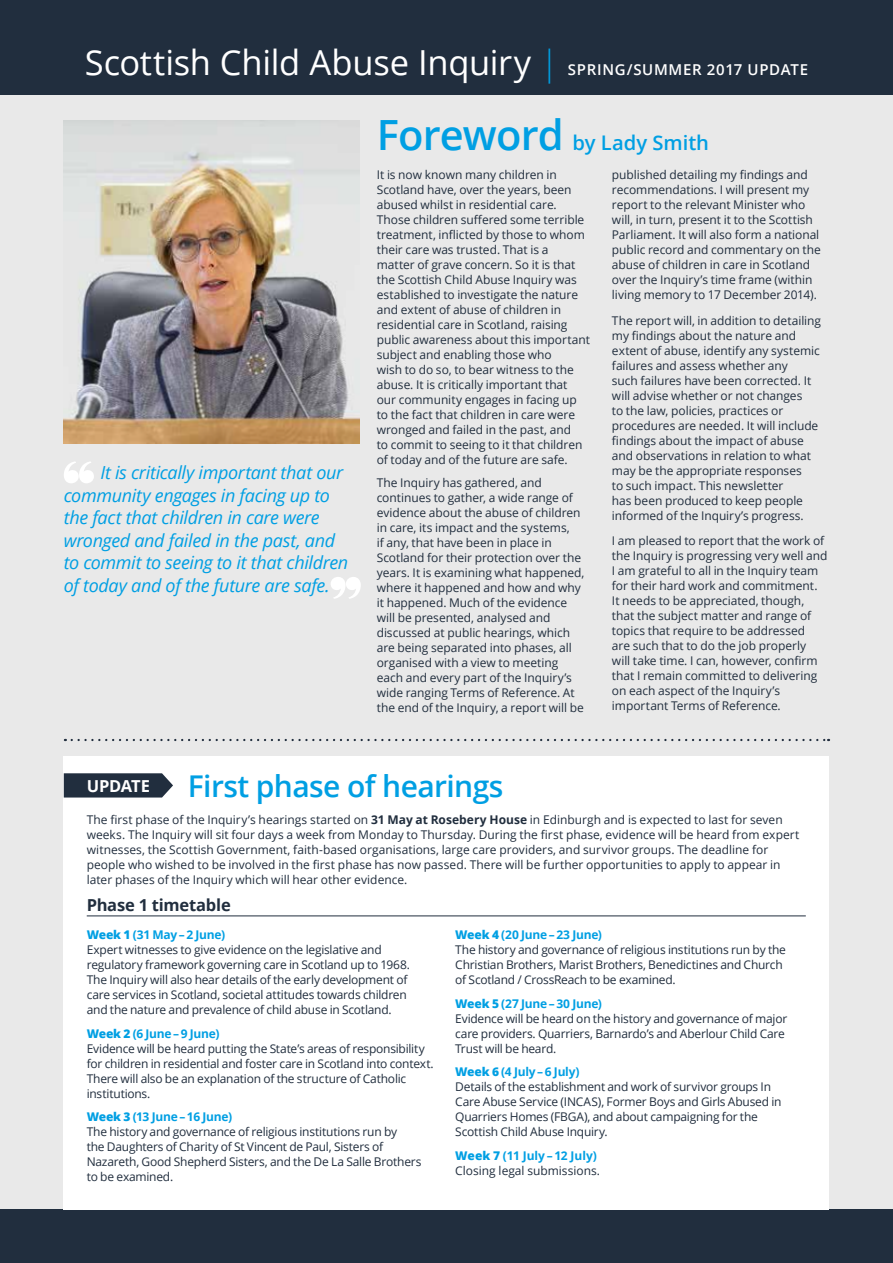
<style>
.page{position:relative;width:893px;height:1263px;background:#e9e9e9}
.page>*{position:absolute;margin:0;border:0;box-sizing:border-box;transform-origin:0 0}
.t1{font:34.5px "Open Sans";letter-spacing:-.01em;color:#fff}
.t2{font:600 30px "Open Sans";letter-spacing:-.02em;color:#009fe3}
.t3{font:600 20.1px "Open Sans";letter-spacing:-.005em;color:#009fe3}
.t4{font:italic 18px/22.5px "Open Sans";letter-spacing:-.02em;color:#009fe3}
.t5{font:700 16.5px "Open Sans";letter-spacing:-.015em;color:#212e3e}
.t6{font:700 16.5px "Open Sans";letter-spacing:-.02em;color:#fff}
.t7{font:600 15px "Open Sans";letter-spacing:.045em;color:#fff}
.t8{font:12px/15px "Open Sans";letter-spacing:-.005em;color:#212e3e}
.s1{font-weight:300;color:#009fe3}
.s2{font-size:41.7px}
.s3{font-weight:700}
.s4{font-weight:800;color:#009fe3}
.s5{font-weight:700;color:#009fe3}
</style>
<div class="page">
<div style="left:0;top:1209px;width:893px;height:54px;background:#212e3e"></div>
<div style="left:0;top:0;width:893px;height:95px;background:#212e3e"></div>
<img style="left:64px;top:120px;width:296px;height:323px">
<svg style="left:72px;top:739px;width:757px;height:2px"></svg>
<svg style="left:64px;top:462px;width:30px;height:21px"></svg>
<svg style="left:331px;top:577px;width:30px;height:22px"></svg>
<div style="left:64px;top:756px;width:765px;height:453px;background:#fff"></div>
<hr style="left:87px;top:915px;width:719px;height:1px;background:#212e3e">
<svg style="left:64px;top:773px;width:109px;height:24px;background:#2e3a49"></svg>
<h1 class="t1" style="left:85px;top:39px;width:476px">Scottish Child Abuse Inquiry <span class="s1">|</span></h1>
<p class="t7" style="left:568px;top:59px;width:242px">SPRING/SUMMER 2017 UPDATE</p>
<h3 class="t4" style="left:64px;top:461px;width:286px;text-indent:37px">It is critically important that our community engages in facing up to the fact that children in care were wronged and failed in the past, and to commit to seeing to it that children of today and of the future are safe.</h3>
<h3 class="t3" style="left:377px;top:129px;width:334px"><span class="s2">Foreword</span> by Lady Smith</h3>
<p class="t8" style="left:377px;top:167px;width:215px">It is now known many children in Scotland have, over the years, been abused whilst in residential care.<br>Those children suffered some terrible treatment, inflicted by those to whom their care was trusted. That is a<br>matter of grave concern. So it is that the Scottish Child Abuse Inquiry was established to investigate the nature and extent of abuse of children in residential care in Scotland, raising public awareness about this important subject and enabling those who<br>wish to do so, to bear witness to the abuse. It is critically important that<br>our community engages in facing up to the fact that children in care were wronged and failed in the past, and<br>to commit to seeing to it that children of today and of the future are safe.</p>
<p class="t8" style="left:377px;top:474px;width:209px">The Inquiry has gathered, and continues to gather, a wide range of evidence about the abuse of children in care, its impact and the systems,<br>if any, that have been in place in Scotland for their protection over the years. It is examining what happened, where it happened and how and why it happened. Much of the evidence will be presented, analysed and discussed at public hearings, which are being separated into phases, all organised with a view to meeting each and every part of the Inquiry’s wide ranging Terms of Reference. At the end of the Inquiry, a report will be</p>
<p class="t8" style="left:612px;top:167px;width:210px">published detailing my findings and recommendations. I will present my report to the relevant Minister who will, in turn, present it to the Scottish Parliament. It will also form a national public record and commentary on the abuse of children in care in Scotland over the Inquiry’s time frame (within living memory to 17 December 2014).</p>
<p class="t8" style="left:612px;top:312px;width:211px">The report will, in addition to detailing my findings about the nature and extent of abuse, identify any systemic failures and assess whether any<br>such failures have been corrected. It will advise whether or not changes<br>to the law, policies, practices or procedures are needed. It will include findings about the impact of abuse and observations in relation to what may be the appropriate responses<br>to such impact. This newsletter<br>has been produced to keep people informed of the Inquiry’s progress.</p>
<p class="t8" style="left:612px;top:533px;width:217px">I am pleased to report that the work of the Inquiry is progressing very well and I am grateful to all in the Inquiry team for their hard work and commitment.<br>It needs to be appreciated, though, that the subject matter and range of topics that require to be addressed<br>are such that to do the job properly will take time. I can, however, confirm that I remain committed to delivering on each aspect of the Inquiry’s important Terms of Reference.</p>
<h3 class="t6" style="left:87px;top:774px;width:65px">UPDATE</h3>
<h2 class="t2" style="left:188px;top:766px;width:317px">First phase of hearings</h2>
<p class="t8" style="left:87px;top:811px;width:714px">The first phase of the Inquiry’s hearings started on <span class="s3">31 May at Rosebery House</span> in Edinburgh and is expected to last for seven weeks. The Inquiry will sit four days a week from Monday to Thursday. During the first phase, evidence will be heard from expert witnesses, the Scottish Government, faith-based organisations, large care providers, and survivor groups. The deadline for people who wished to be involved in the first phase has now passed. There will be further opportunities to apply to appear in later phases of the Inquiry which will hear other evidence.</p>
<h3 class="t5" style="left:87px;top:894px;width:146px">Phase 1 timetable</h3>
<p class="t8" style="left:87px;top:927px;width:325px"><span class="s4">Week 1</span> <span class="s5">(31 May – 2 June)<br></span>Expert witnesses to give evidence on the legislative and regulatory framework governing care in Scotland up to 1968.<br>The Inquiry will also hear details of the early development of care services in Scotland, societal attitudes towards children and the nature and prevalence of child abuse in Scotland.</p>
<p class="t8" style="left:87px;top:1025px;width:349px"><span class="s4">Week 2</span> <span class="s5">(6 June – 9 June)<br></span>Evidence will be heard putting the State’s areas of responsibility for children in residential and foster care in Scotland into context.<br>There will also be an explanation of the structure of Catholic institutions.</p>
<p class="t8" style="left:87px;top:1109px;width:336px"><span class="s4">Week 3</span> <span class="s5">(13 June – 16 June)<br></span>The history and governance of religious institutions run by<br>the Daughters of Charity of St Vincent de Paul, Sisters of Nazareth, Good Shepherd Sisters, and the De La Salle Brothers to be examined.</p>
<p class="t8" style="left:455px;top:927px;width:332px"><span class="s4">Week 4</span> <span class="s5">(20 June – 23 June)<br></span>The history and governance of religious institutions run by the Christian Brothers, Marist Brothers, Benedictines and Church of Scotland / CrossReach to be examined.</p>
<p class="t8" style="left:455px;top:995px;width:333px"><span class="s4">Week 5</span> <span class="s5">(27 June – 30 June)<br></span>Evidence will be heard on the history and governance of major care providers. Quarriers, Barnardo’s and Aberlour Child Care Trust will be heard.</p>
<p class="t8" style="left:455px;top:1064px;width:328px"><span class="s4">Week 6</span> <span class="s5">(4 July – 6 July)<br></span>Details of the establishment and work of survivor groups In Care Abuse Service (INCAS), Former Boys and Girls Abused in Quarriers Homes (FBGA), and about campaigning for the Scottish Child Abuse Inquiry.</p>
<p class="t8" style="left:455px;top:1147px;width:146px"><span class="s4">Week 7</span> <span class="s5">(11 July – 12 July)<br></span>Closing legal submissions.</p>
</div>
